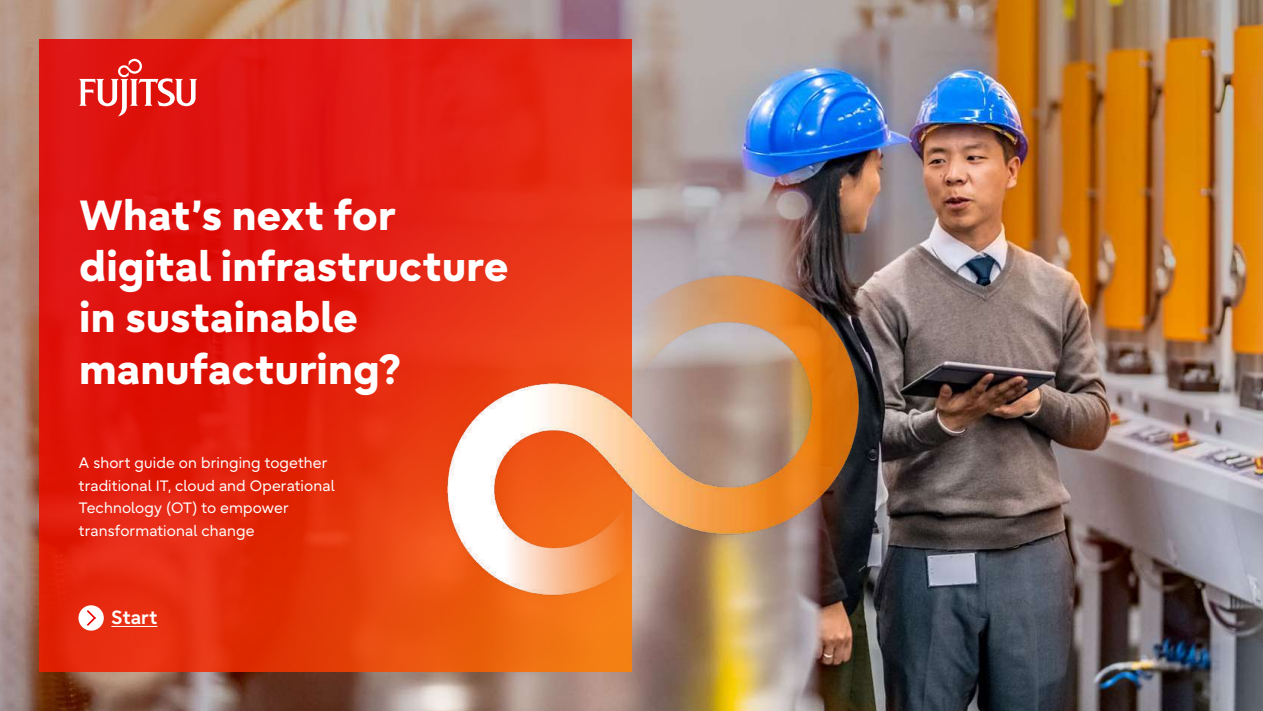
<style>
.page{position:relative;width:1263px;height:711px;background:#fff}
.page>*{position:absolute;margin:0;border:0;box-sizing:border-box;transform-origin:0 0}
.t1{font:800 42px/51.4px "Fujitsu Infinity Pro";color:#fff}
.t2{font:700 19.05px "Fujitsu Infinity Pro";color:#fff}
.t3{font:15px/22.5px "Fujitsu Infinity Pro";letter-spacing:.01em;color:#fff}
</style>
<div class="page">
<img style="left:0;top:0;width:1263px;height:711px">
<svg style="left:39px;top:39px;width:592px;height:633px;background:#e11d0e"></svg>
<img style="left:334px;top:206px;width:594px;height:459px">
<svg style="left:79px;top:59px;width:118px;height:57px"></svg>
<svg style="left:76px;top:605px;width:85px;height:26px;fill:#e92f11"></svg>
<h1 class="t1" style="left:79px;top:189px;width:431px">What’s next for digital infrastructure in sustainable manufacturing?</h1>
<p class="t3" style="left:79px;top:452px;width:257px">A short guide on bringing together traditional IT, cloud and Operational<br>Technology (OT) to empower transformational change</p>
<p class="t2" style="left:111px;top:605px;width:48px">Start</p>
</div>
